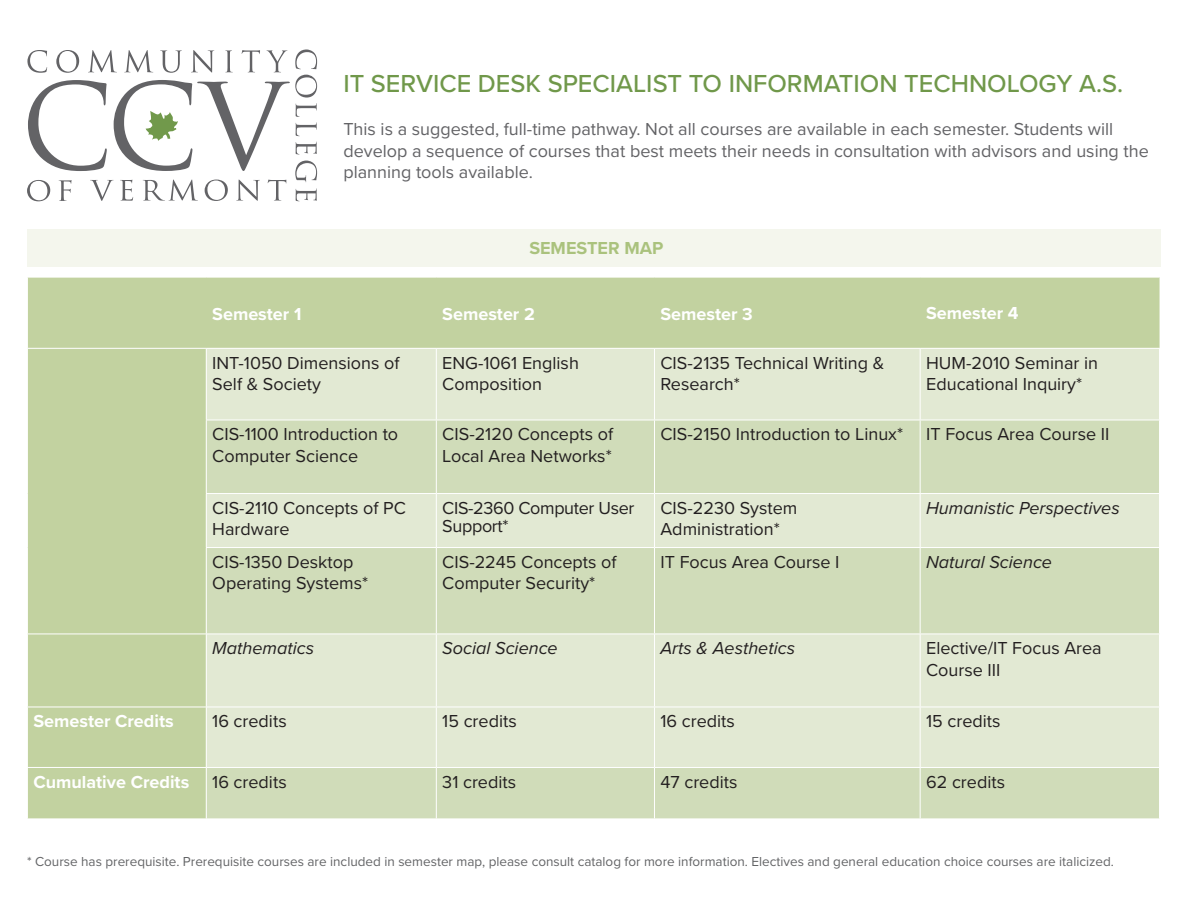
<style>
.page{position:relative;width:1188px;height:918px;background:#fff}
.page>*{position:absolute;margin:0;border:0;box-sizing:border-box;transform-origin:0 0}
.t1{font:500 25.5px "Proxima Nova";color:#70984a}
.Table_content{font:18px/21.6px "Proxima Nova";color:#231f20}
.paragraph{font:18px/21.6px "Proxima Nova";color:#636366}
.Table_content-2{font:italic 18px "Proxima Nova";color:#231f20}
.Column_header_p1{font:700 18px "Proxima Nova";color:#fff}
.Table_content-3{font:18px/18px "Proxima Nova";letter-spacing:-.02em;color:#231f20}
.Semester_Map{font:700 18px "Proxima Nova";color:#aac27d}
.Prerequisite{font:13.5px "Proxima Nova";color:#636466}
</style>
<div class="page">
<div style="left:28px;top:278px;width:1132px;height:541px;background:#c2d2a0"></div>
<div style="left:207px;top:349px;width:952px;height:71px;background:#e2e9d3"></div>
<svg style="left:207px;top:421px;width:952px;height:398px;fill:#d0dcb9"></svg>
<hr style="left:206px;top:349px;width:1px;height:71px;background:#fff">
<hr style="left:436px;top:349px;width:1px;height:71px;background:#fff">
<hr style="left:654px;top:349px;width:1px;height:71px;background:#fff">
<hr style="left:920px;top:349px;width:1px;height:71px;background:#fff">
<hr style="left:1159px;top:349px;width:1px;height:71px;background:#fff">
<hr style="left:206px;top:420px;width:230px;height:1px;background:#fff">
<hr style="left:206px;top:420px;width:1px;height:73px;background:#fff">
<hr style="left:436px;top:420px;width:218px;height:1px;background:#fff">
<hr style="left:436px;top:420px;width:1px;height:73px;background:#fff">
<hr style="left:654px;top:420px;width:266px;height:1px;background:#fff">
<hr style="left:654px;top:420px;width:1px;height:73px;background:#fff">
<hr style="left:920px;top:420px;width:240px;height:1px;background:#fff">
<hr style="left:920px;top:420px;width:1px;height:73px;background:#fff">
<hr style="left:1159px;top:420px;width:1px;height:73px;background:#fff">
<hr style="left:206px;top:493px;width:230px;height:1px;background:#fff">
<hr style="left:206px;top:494px;width:1px;height:53px;background:#fff">
<hr style="left:436px;top:493px;width:218px;height:1px;background:#fff">
<hr style="left:436px;top:494px;width:1px;height:53px;background:#fff">
<hr style="left:654px;top:493px;width:266px;height:1px;background:#fff">
<hr style="left:654px;top:494px;width:1px;height:53px;background:#fff">
<hr style="left:920px;top:493px;width:240px;height:1px;background:#fff">
<hr style="left:920px;top:494px;width:1px;height:53px;background:#fff">
<hr style="left:1159px;top:494px;width:1px;height:53px;background:#fff">
<hr style="left:206px;top:547px;width:230px;height:1px;background:#fff">
<hr style="left:206px;top:548px;width:1px;height:86px;background:#fff">
<hr style="left:436px;top:547px;width:218px;height:1px;background:#fff">
<hr style="left:436px;top:548px;width:1px;height:86px;background:#fff">
<hr style="left:654px;top:547px;width:266px;height:1px;background:#fff">
<hr style="left:654px;top:548px;width:1px;height:86px;background:#fff">
<hr style="left:920px;top:547px;width:240px;height:1px;background:#fff">
<hr style="left:920px;top:548px;width:1px;height:86px;background:#fff">
<hr style="left:1159px;top:548px;width:1px;height:86px;background:#fff">
<hr style="left:27px;top:634px;width:179px;height:1px;background:#fff">
<hr style="left:206px;top:634px;width:230px;height:1px;background:#fff">
<hr style="left:206px;top:634px;width:1px;height:73px;background:#fff">
<hr style="left:436px;top:634px;width:218px;height:1px;background:#fff">
<hr style="left:436px;top:634px;width:1px;height:73px;background:#fff">
<hr style="left:654px;top:634px;width:266px;height:1px;background:#fff">
<hr style="left:654px;top:634px;width:1px;height:73px;background:#fff">
<hr style="left:920px;top:634px;width:240px;height:1px;background:#fff">
<hr style="left:920px;top:634px;width:1px;height:73px;background:#fff">
<hr style="left:1159px;top:634px;width:1px;height:73px;background:#fff">
<hr style="left:27px;top:707px;width:179px;height:1px;background:#fff">
<hr style="left:206px;top:707px;width:230px;height:1px;background:#fff">
<hr style="left:206px;top:707px;width:1px;height:60px;background:#fff">
<hr style="left:436px;top:707px;width:218px;height:1px;background:#fff">
<hr style="left:436px;top:707px;width:1px;height:60px;background:#fff">
<hr style="left:654px;top:707px;width:266px;height:1px;background:#fff">
<hr style="left:654px;top:707px;width:1px;height:60px;background:#fff">
<hr style="left:920px;top:707px;width:240px;height:1px;background:#fff">
<hr style="left:920px;top:707px;width:1px;height:60px;background:#fff">
<hr style="left:1159px;top:707px;width:1px;height:60px;background:#fff">
<hr style="left:27px;top:767px;width:179px;height:1px;background:#fff">
<hr style="left:206px;top:767px;width:230px;height:1px;background:#fff">
<hr style="left:206px;top:768px;width:1px;height:51px;background:#fff">
<hr style="left:436px;top:767px;width:218px;height:1px;background:#fff">
<hr style="left:436px;top:768px;width:1px;height:51px;background:#fff">
<hr style="left:654px;top:767px;width:266px;height:1px;background:#fff">
<hr style="left:654px;top:768px;width:1px;height:51px;background:#fff">
<hr style="left:920px;top:767px;width:240px;height:1px;background:#fff">
<hr style="left:920px;top:768px;width:1px;height:51px;background:#fff">
<hr style="left:1159px;top:768px;width:1px;height:51px;background:#fff">
<hr style="left:27px;top:348px;width:179px;height:1px;background:#fff">
<hr style="left:206px;top:348px;width:230px;height:1px;background:#fff">
<hr style="left:436px;top:348px;width:218px;height:1px;background:#fff">
<hr style="left:654px;top:348px;width:266px;height:1px;background:#fff">
<hr style="left:920px;top:348px;width:240px;height:1px;background:#fff">
<div style="left:27px;top:229px;width:1134px;height:38px;background:#f4f6ed"></div>
<svg style="left:27px;top:50px;width:290px;height:151px"></svg>
<p class="t1" style="left:343px;top:65px;width:781px">IT SERVICE DESK SPECIALIST TO INFORMATION TECHNOLOGY A.S.</p>
<p class="paragraph" style="left:343px;top:118px;width:807px">This is a suggested, full-time pathway. Not all courses are available in each semester. Students will develop a sequence of courses that best meets their needs in consultation with advisors and using the planning tools available.</p>
<p class="Semester_Map" style="left:529px;top:234px;width:135px">SEMESTER MAP</p>
<p class="Column_header_p1" style="left:212px;top:300px;width:91px">Semester 1</p>
<p class="Column_header_p1" style="left:442px;top:300px;width:94px">Semester 2</p>
<p class="Column_header_p1" style="left:660px;top:300px;width:94px">Semester 3</p>
<p class="Column_header_p1" style="left:926px;top:300px;width:94px">Semester 4</p>
<p class="Table_content" style="left:212px;top:351px;width:189px">INT-1050 Dimensions of<br>Self &amp; Society</p>
<p class="Table_content" style="left:442px;top:351px;width:138px">ENG-1061 English<br>Composition</p>
<p class="Table_content" style="left:660px;top:351px;width:225px">CIS-2135 Technical Writing &amp;<br>Research*</p>
<p class="Table_content" style="left:926px;top:351px;width:173px">HUM-2010 Seminar in</p>
<p class="Table_content" style="left:926px;top:373px;width:158px">Educational Inquiry*</p>
<p class="Table_content" style="left:212px;top:423px;width:188px">CIS-1100 Introduction to<br>Computer Science</p>
<p class="Table_content" style="left:442px;top:423px;width:172px">CIS-2120 Concepts of<br>Local Area Networks*</p>
<p class="Table_content" style="left:660px;top:423px;width:244px">CIS-2150 Introduction to Linux*</p>
<p class="Table_content" style="left:926px;top:423px;width:185px">IT Focus Area Course II</p>
<p class="Table_content" style="left:212px;top:496px;width:195px">CIS-2110 Concepts of PC<br>Hardware</p>
<p class="Table_content-3" style="left:442px;top:498px;width:194px">CIS-2360 Computer User<br>Support*</p>
<p class="Table_content" style="left:660px;top:496px;width:138px">CIS-2230 System<br>Administration*</p>
<p class="Table_content-2" style="left:926px;top:494px;width:195px">Humanistic Perspectives</p>
<p class="Table_content" style="left:212px;top:550px;width:157px">CIS-1350 Desktop<br>Operating Systems*</p>
<p class="Table_content" style="left:442px;top:550px;width:176px">CIS-2245 Concepts of<br>Computer Security*</p>
<p class="Table_content" style="left:660px;top:550px;width:181px">IT Focus Area Course I</p>
<p class="Table_content-2" style="left:926px;top:548px;width:127px">Natural Science</p>
<p class="Table_content-2" style="left:212px;top:635px;width:103px">Mathematics</p>
<p class="Table_content-2" style="left:442px;top:635px;width:117px">Social Science</p>
<p class="Table_content-2" style="left:660px;top:635px;width:136px">Arts &amp; Aesthetics</p>
<p class="Table_content" style="left:926px;top:637px;width:177px">Elective/IT Focus Area<br>Course III</p>
<p class="Column_header_p1" style="left:33px;top:708px;width:142px">Semester Credits</p>
<p class="Table_content" style="left:212px;top:710px;width:76px">16 credits</p>
<p class="Table_content" style="left:442px;top:710px;width:76px">15 credits</p>
<p class="Table_content" style="left:660px;top:710px;width:76px">16 credits</p>
<p class="Table_content" style="left:926px;top:710px;width:76px">15 credits</p>
<p class="Column_header_p1" style="left:33px;top:768px;width:157px">Cumulative Credits</p>
<p class="Table_content" style="left:212px;top:770px;width:76px">16 credits</p>
<p class="Table_content" style="left:442px;top:770px;width:75px">31 credits</p>
<p class="Table_content" style="left:660px;top:770px;width:79px">47 credits</p>
<p class="Table_content" style="left:926px;top:770px;width:80px">62 credits</p>
<p class="Prerequisite" style="left:27px;top:851px;width:1089px">* Course has prerequisite. Prerequisite courses are included in semester map, please consult catalog for more information. Electives and general education choice courses are italicized.</p>
</div>
